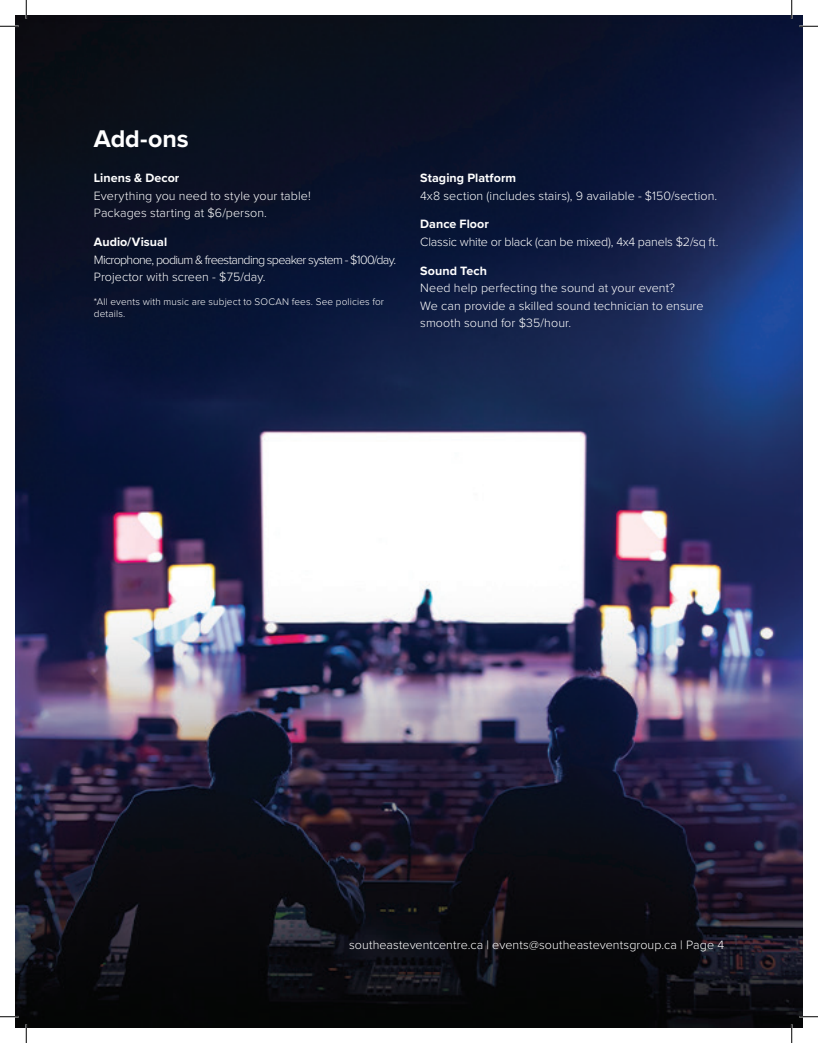
<style>
.page{position:relative;width:818px;height:1043px;background:#fff}
.page>*{position:absolute;margin:0;border:0;box-sizing:border-box;transform-origin:0 0}
.A_Header{font:700 25px "Proxima Nova";letter-spacing:-.005em;color:#fff}
.C_Header{font:300 12.5px/17.5px "Proxima Nova";letter-spacing:.005em;color:#fff}
.C_Header-2{font:300 12.5px/17.5px "Proxima Nova";letter-spacing:-.05em;color:#fff}
.C_Header-3{font:300 12.5px/17.5px "Proxima Nova";letter-spacing:-.015em;color:#fff}
.Sub_Text{font:300 10px/12.5px "Proxima Nova";letter-spacing:.015em;color:#fff}
.s1{font-weight:700}
</style>
<div class="page">
<img style="left:15px;top:15px;width:787px;height:1013px">
<svg style="left:0;top:25px;width:19px;height:2px"></svg>
<svg style="left:799px;top:25px;width:19px;height:2px"></svg>
<svg style="left:0;top:1015px;width:19px;height:2px"></svg>
<svg style="left:799px;top:1015px;width:19px;height:2px"></svg>
<svg style="left:25px;top:0;width:2px;height:19px"></svg>
<svg style="left:25px;top:1024px;width:2px;height:18px"></svg>
<svg style="left:790px;top:0;width:2px;height:19px"></svg>
<svg style="left:790px;top:1024px;width:2px;height:18px"></svg>
<p class="A_Header" style="left:94px;top:120px;width:96px">Add-ons</p>
<p class="C_Header" style="left:94px;top:169px;width:218px"><span class="s1">Linens &amp; Decor<br></span>Everything you need to style your table!<br>Packages starting at $6/person.</p>
<p class="C_Header-2" style="left:94px;top:232px;width:304px"><span class="s1">Audio/Visual<br></span>Microphone, podium &amp; freestanding speaker system - $100/day.<br>Projector with screen - $75/day.</p>
<p class="Sub_Text" style="left:94px;top:294px;width:292px">*All events with music are subject to SOCAN fees. See policies for details.</p>
<p class="C_Header" style="left:420px;top:169px;width:298px"><span class="s1">Staging Platform<br></span>4x8 section (includes stairs), 9 available - $150/section.</p>
<p class="C_Header-3" style="left:420px;top:215px;width:300px"><span class="s1">Dance Floor<br></span>Classic white or black (can be mixed), 4x4 panels $2/sq ft.</p>
<p class="C_Header" style="left:420px;top:261px;width:285px"><span class="s1">Sound Tech<br></span>Need help perfecting the sound at your event?<br>We can provide a skilled sound technician to ensure smooth sound for $35/hour.</p>
<p class="C_Header" style="left:349px;top:935px;width:376px">southeasteventcentre.ca | events@southeasteventsgroup.ca | Page 4</p>
</div>
